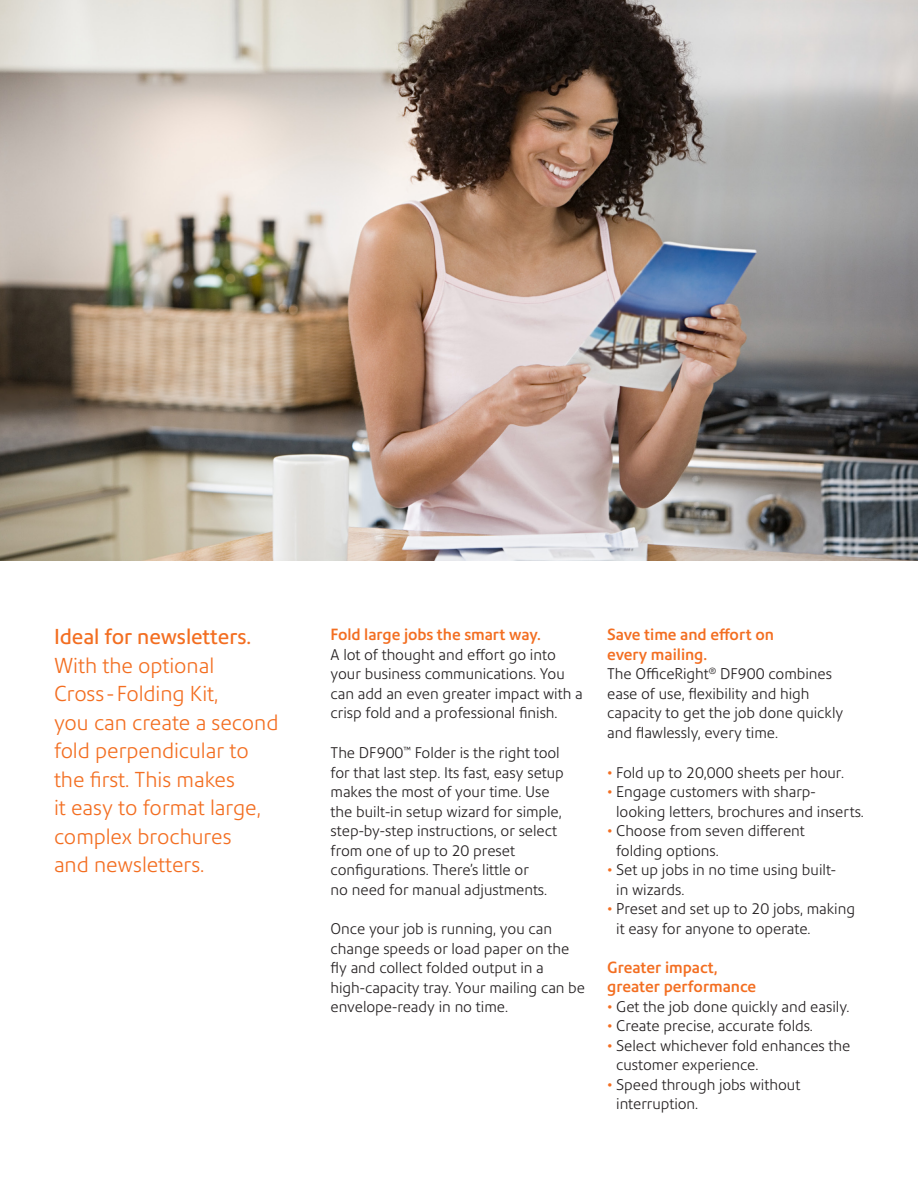
<style>
.page{position:relative;width:918px;height:1188px;background:#fff}
.page>*{position:absolute;margin:0;border:0;box-sizing:border-box;transform-origin:0 0}
.Callout_head_15_20{font:300 21px/28.5px "Precision Sans";color:#f36e21}
.Body_head_10_5_13{font:500 15.75px/19.5px "Precision Sans";color:#f36e21}
.Body_10_13{font:300 15px/19.5px "Precision Sans";color:#231f20}
.s1{font-weight:400}
.s2{color:#f36e21}
</style>
<div class="page">
<img style="left:0;top:0;width:918px;height:560px">
<p class="Callout_head_15_20" style="left:54px;top:623px;width:226px"><span class="s1">Ideal for newsletters.<br></span>With the optional<br>Cross - Folding Kit,<br>you can create a second fold perpendicular to the first. This makes<br>it easy to format large, complex brochures<br>and newsletters.</p>
<p class="Body_head_10_5_13" style="left:331px;top:625px;width:212px">Fold large jobs the smart way.</p>
<p class="Body_10_13" style="left:331px;top:645px;width:254px">A lot of thought and effort go into your business communications. You can add an even greater impact with a crisp fold and a professional finish.</p>
<p class="Body_10_13" style="left:331px;top:743px;width:235px">The DF900<sup>™</sup> Folder is the right tool for that last step. Its fast, easy setup makes the most of your time. Use the built-in setup wizard for simple, step-by-step instructions, or select from one of up to 20 preset configurations. There’s little or<br>no need for manual adjustments.</p>
<p class="Body_10_13" style="left:331px;top:919px;width:256px">Once your job is running, you can change speeds or load paper on the fly and collect folded output in a high-capacity tray. Your mailing can be envelope-ready in no time.</p>
<p class="Body_head_10_5_13" style="left:607px;top:625px;width:168px">Save time and effort on every mailing.</p>
<p class="Body_10_13" style="left:607px;top:664px;width:238px">The OfficeRight<sup>®</sup> DF900 combines ease of use, flexibility and high capacity to get the job done quickly and flawlessly, every time.</p>
<p class="Body_10_13" style="left:607px;top:762px;width:239px"><span class="s2">•</span> Fold up to 20,000 sheets per hour.</p>
<p class="Body_10_13" style="left:616px;top:782px;width:249px;text-indent:-9px"><span class="s2">•</span> Engage customers with sharp&shy;looking letters, brochures and inserts.</p>
<p class="Body_10_13" style="left:616px;top:821px;width:190px;text-indent:-9px"><span class="s2">•</span> Choose from seven different folding options.</p>
<p class="Body_10_13" style="left:616px;top:860px;width:221px;text-indent:-9px"><span class="s2">•</span> Set up jobs in no time using built&shy;in wizards.</p>
<p class="Body_10_13" style="left:616px;top:899px;width:240px;text-indent:-9px"><span class="s2">•</span> Preset and set up to 20 jobs, making it easy for anyone to operate.</p>
<p class="Body_head_10_5_13" style="left:607px;top:957px;width:151px">Greater impact, greater performance</p>
<p class="Body_10_13" style="left:607px;top:996px;width:244px"><span class="s2">•</span> Get the job done quickly and easily.</p>
<p class="Body_10_13" style="left:607px;top:1016px;width:207px"><span class="s2">•</span> Create precise, accurate folds.</p>
<p class="Body_10_13" style="left:616px;top:1035px;width:236px;text-indent:-9px"><span class="s2">•</span> Select whichever fold enhances the customer experience.</p>
<p class="Body_10_13" style="left:616px;top:1074px;width:186px;text-indent:-9px"><span class="s2">•</span> Speed through jobs without interruption.</p>
</div>
